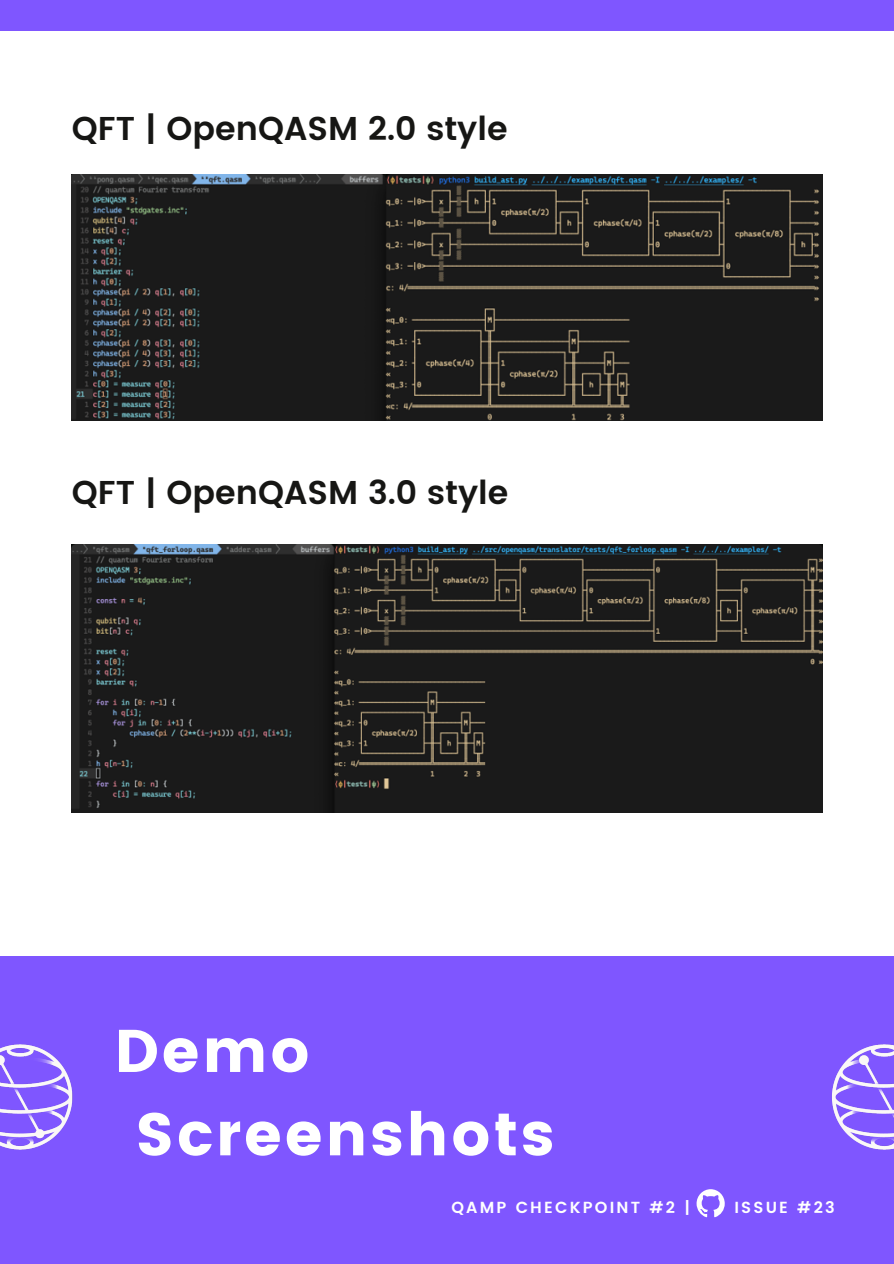
<style>
.page{position:relative;width:894px;height:1264px;background:#fff}
.page>*{position:absolute;margin:0;border:0;box-sizing:border-box;transform-origin:0 0}
.t1{font:60px/83.2px "Poppins";letter-spacing:.045em;color:#fff}
.t2{font:600 33px "Poppins";color:#161614}
.t3{font:600 16.05px "Poppins";letter-spacing:.135em;color:#fff}
</style>
<div class="page">
<div style="left:0;top:955px;width:893px;height:308px;background:#7f56ff"></div>
<div style="left:0;top:0;width:893px;height:31px;background:#7f56ff"></div>
<img style="left:72px;top:174px;width:750px;height:246px">
<img style="left:72px;top:544px;width:750px;height:268px">
<img style="left:0;top:1044px;width:73px;height:106px">
<img style="left:831px;top:1044px;width:62px;height:106px">
<svg style="left:696px;top:1189px;width:28px;height:28px"></svg>
<p class="t2" style="left:72px;top:109px;width:437px">QFT | OpenQASM 2.0 style</p>
<p class="t2" style="left:72px;top:473px;width:438px">QFT | OpenQASM 3.0 style</p>
<p class="t1" style="left:135px;top:1009px;width:420px;text-indent:-21px">Demo<br>Screenshots</p>
<p class="t3" style="left:451px;top:1197px;width:240px">QAMP CHECKPOINT #2 |</p>
<p class="t3" style="left:734px;top:1197px;width:102px">ISSUE #23</p>
</div>
